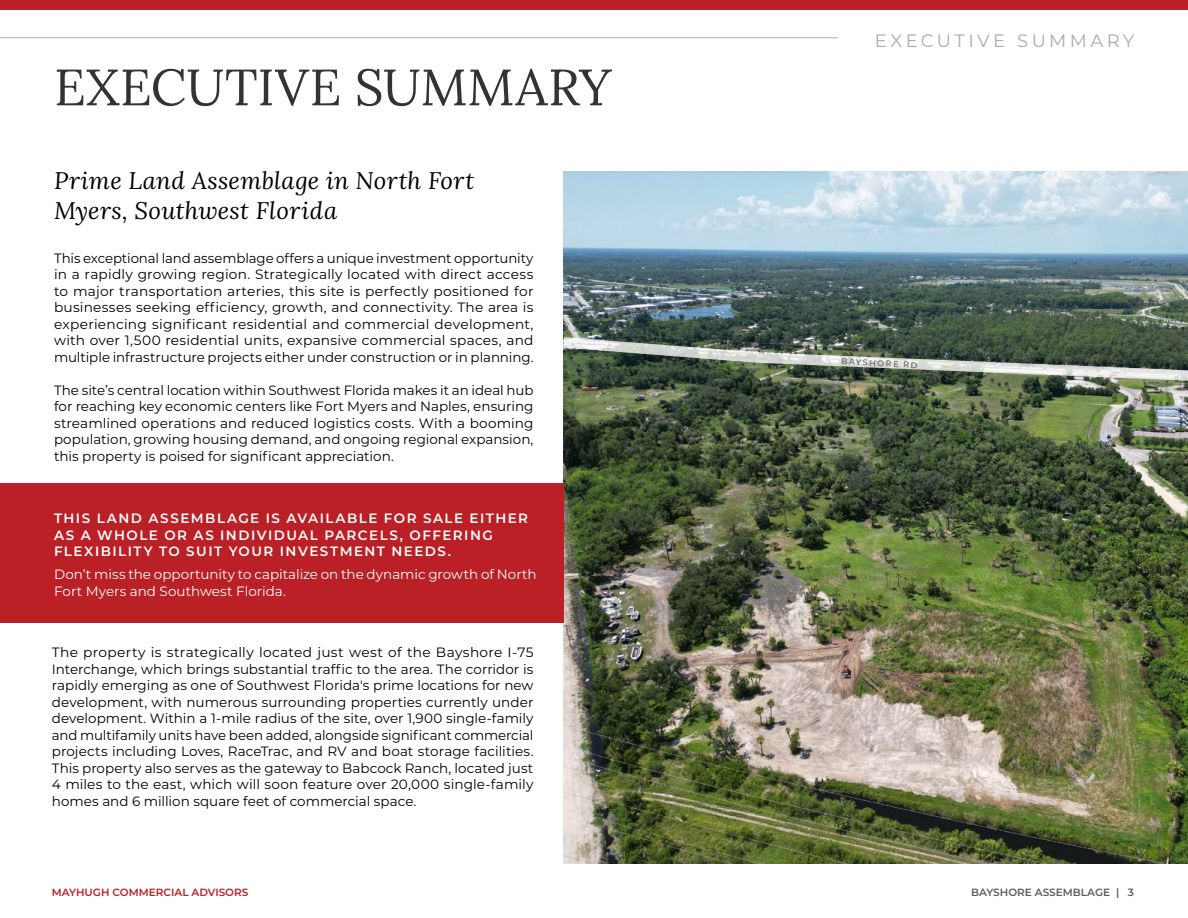
<style>
.page{position:relative;width:1188px;height:918px;background:#fff}
.page>*{position:absolute;margin:0;border:0;box-sizing:border-box;transform-origin:0 0}
.t1{font:51px "Lora";letter-spacing:.005em;color:#323335}
.t2{font:italic 24px/30px "Lora";letter-spacing:.02em;color:#000}
.t3{font:18px "Montserrat";letter-spacing:.19em;color:#a4adb7}
.t4{font:13.5px/16.5px "Montserrat";color:#000;text-align:justify}
.t5{font:600 13.5px/16.5px "Montserrat";letter-spacing:.11em;color:#fff}
.t6{font:13.5px/16.5px "Montserrat";color:#fff}
.t7{font:600 10.5px "Montserrat";color:#ba2025}
.t8{font:600 10.5px "Montserrat";color:#5f5d5e}
.t9{font:500 8.25px "Montserrat";color:#5f5d5e}
</style>
<div class="page">
<img style="left:564px;top:172px;width:624px;height:692px">
<div style="left:0;top:483px;width:564px;height:140px;background:#ba2025"></div>
<svg style="left:563px;top:331px;width:625px;height:52px"></svg>
<div style="left:0;top:0;width:1188px;height:10px;background:#ba2025"></div>
<hr style="left:0;top:37px;width:838px;height:1px;background:#a4adb7">
<h1 class="t1" style="left:54px;top:48px;width:559px">EXECUTIVE SUMMARY</h1>
<h2 class="t2" style="left:54px;top:165px;width:422px">Prime Land Assemblage in North Fort<br>Myers, Southwest Florida</h2>
<p class="t4" style="left:54px;top:249px;width:481px">This exceptional land assemblage offers a unique investment opportunity in a rapidly growing region. Strategically located with direct access to major transportation arteries, this site is perfectly positioned for businesses seeking efficiency, growth, and connectivity. The area is experiencing significant residential and commercial development, with over 1,500 residential units, expansive commercial spaces, and multiple infrastructure projects either under construction or in planning.</p>
<p class="t4" style="left:54px;top:381px;width:481px">The site’s central location within Southwest Florida makes it an ideal hub for reaching key economic centers like Fort Myers and Naples, ensuring streamlined operations and reduced logistics costs. With a booming population, growing housing demand, and ongoing regional expansion, this property is poised for significant appreciation.</p>
<p class="t5" style="left:54px;top:509px;width:476px">THIS LAND ASSEMBLAGE IS AVAILABLE FOR SALE EITHER<br>AS A WHOLE OR AS INDIVIDUAL PARCELS, OFFERING<br>FLEXIBILITY TO SUIT YOUR INVESTMENT NEEDS.</p>
<p class="t6" style="left:54px;top:566px;width:484px">Don’t miss the opportunity to capitalize on the dynamic growth of North<br>Fort Myers and Southwest Florida.</p>
<p class="t4" style="left:52px;top:644px;width:483px">The property is strategically located just west of the Bayshore I-75<br>Interchange, which brings substantial traffic to the area. The corridor is rapidly emerging as one of Southwest Florida's prime locations for new development, with numerous surrounding properties currently under development. Within a 1-mile radius of the site, over 1,900 single-family and multifamily units have been added, alongside significant commercial projects including Loves, RaceTrac, and RV and boat storage facilities.<br>This property also serves as the gateway to Babcock Ranch, located just 4 miles to the east, which will soon feature over 20,000 single-family homes and 6 million square feet of commercial space.</p>
<h3 class="t3" style="left:875px;top:28px;width:261px">EXECUTIVE SUMMARY</h3>
<p class="t9" style="left:842px;top:355px;width:78px;rotate:3deg">BAYSHORE RD</p>
<p class="t7" style="left:52px;top:884px;width:198px">MAYHUGH COMMERCIAL ADVISORS</p>
<p class="t8" style="left:971px;top:884px;width:164px">BAYSHORE ASSEMBLAGE | 3</p>
</div>
